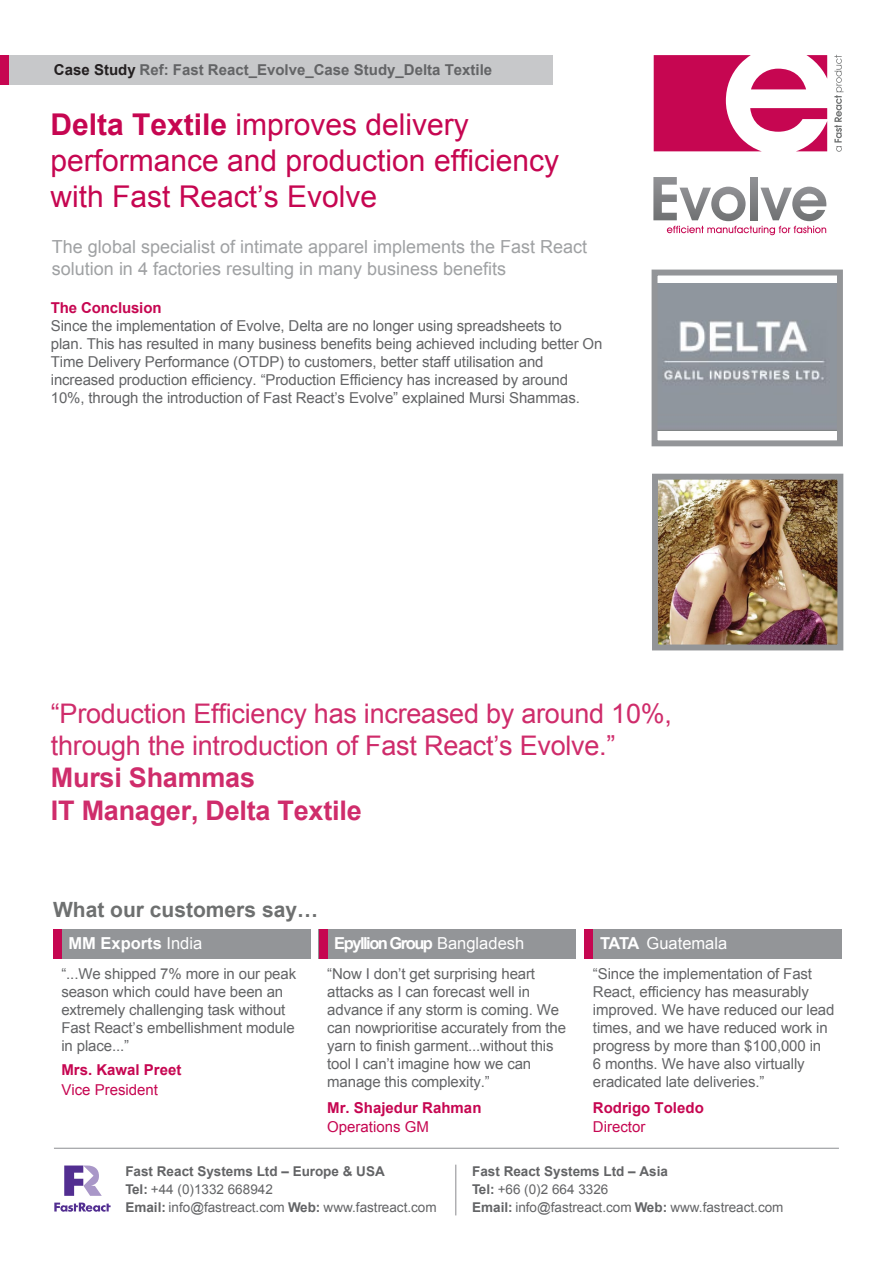
<style>
.page{position:relative;width:893px;height:1263px;background:#fff}
.page>*{position:absolute;margin:0;border:0;box-sizing:border-box;transform-origin:0 0}
.t1{font:30px/36px "Arial";color:#c60651}
.t2{font:27px/32.4px "Arial";letter-spacing:-.01em;color:#cf2c6b}
.t3{font:700 27px/32.4px "Arial";letter-spacing:-.01em;color:#cf2c6b}
.t4{font:700 21px "Arial";color:#6e7070}
.t5{font:18px/21.6px "Arial";color:#9fa1a3}
.t6{font:700 16.5px "Arial";letter-spacing:-.09em;color:#fff}
.t7{font:700 16.5px "Arial";color:#fff}
.t8{font:16.5px "Arial";color:#fff}
.t9{font:15px/18px "Arial";letter-spacing:-.01em;color:#636466}
.t10{font:700 15px "Arial";color:#c60651}
.t11{font:700 15px "Arial";color:#636466}
.t12{font:15px "Arial";color:#c60651}
.t13{font:13.5px/18px "Arial";color:#636466}
.s1{color:#231f20}
.s2{font-weight:700}
.s3{font-weight:400}
</style>
<div class="page">
<img style="left:659px;top:481px;width:177px;height:162px">
<img style="left:659px;top:284px;width:177px;height:147px">
<div style="left:53px;top:929px;width:257px;height:30px;background:#939598"></div>
<div style="left:0;top:55px;width:553px;height:30px;background:#c7c8ca"></div>
<div style="left:0;top:55px;width:8px;height:30px;background:#c60651"></div>
<div style="left:652px;top:270px;width:191px;height:176px;border:6px solid #939598"></div>
<div style="left:53px;top:929px;width:8px;height:30px;background:#c60651"></div>
<div style="left:319px;top:929px;width:257px;height:30px;background:#939598"></div>
<div style="left:319px;top:929px;width:8px;height:30px;background:#c60651"></div>
<div style="left:584px;top:929px;width:258px;height:30px;background:#939598"></div>
<div style="left:584px;top:929px;width:9px;height:30px;background:#c60651"></div>
<svg style="left:54px;top:1202px;width:57px;height:10px"></svg>
<svg style="left:64px;top:1165px;width:38px;height:31px"></svg>
<hr style="left:54px;top:1148px;width:785px;height:1px;background:#939598">
<hr style="left:455px;top:1165px;width:1px;height:50px;background:#919195">
<svg style="left:654px;top:55px;width:174px;height:96px"></svg>
<svg style="left:834px;top:55px;width:9px;height:97px"></svg>
<svg style="left:653px;top:177px;width:173px;height:58px"></svg>
<div style="left:652px;top:474px;width:191px;height:176px;border:6px solid #939598"></div>
<p class="t11" style="left:54px;top:60px;width:440px"><span class="s1">Case Study</span> Ref: Fast React_Evolve_Case Study_Delta Textile</p>
<h1 class="t1" style="left:50px;top:107px;width:510px"><span class="s2">Delta Textile</span> improves delivery performance and production efficiency with Fast React’s Evolve</h1>
<p class="t5" style="left:52px;top:236px;width:537px">The global specialist of intimate apparel implements the Fast React solution in 4 factories resulting in many business benefits</p>
<p class="t10" style="left:51px;top:297px;width:112px">The Conclusion</p>
<p class="t9" style="left:51px;top:316px;width:553px">Since the implementation of Evolve, Delta are no longer using spreadsheets to<br>plan. This has resulted in many business benefits being achieved including better On Time Delivery Performance (OTDP) to customers, better staff utilisation and increased production efficiency. “Production Efficiency has increased by around 10%, through the introduction of Fast React’s Evolve” explained Mursi Shammas.</p>
<h2 class="t2" style="left:51px;top:697px;width:623px">“Production Efficiency has increased by around 10%, through the introduction of Fast React’s Evolve.”</h2>
<h2 class="t3" style="left:51px;top:762px;width:312px">Mursi Shammas<br>IT Manager, Delta Textile</h2>
<h3 class="t4" style="left:53px;top:895px;width:266px">What our customers say…</h3>
<p class="t7" style="left:68px;top:933px;width:135px">MM Exports <span class="s3">India</span></p>
<p class="t9" style="left:61px;top:965px;width:236px">“...We shipped 7% more in our peak season which could have been an extremely challenging task without<br>Fast React’s embellishment module in place...”</p>
<p class="t10" style="left:61px;top:1060px;width:122px">Mrs. Kawal Preet</p>
<p class="t12" style="left:61px;top:1080px;width:98px">Vice President</p>
<p class="t6" style="left:334px;top:933px;width:191px">Epyllion Group <span class="s3">Bangladesh</span></p>
<p class="t9" style="left:327px;top:965px;width:240px">“Now I don’t get surprising heart attacks as I can forecast well in advance if any storm is coming. We can nowprioritise accurately from the yarn to finish garment...without this tool I can’t imagine how we can manage this complexity.”</p>
<p class="t10" style="left:327px;top:1098px;width:156px">Mr. Shajedur Rahman</p>
<p class="t12" style="left:327px;top:1117px;width:103px">Operations GM</p>
<p class="t8" style="left:600px;top:933px;width:129px"><span class="s2">TATA</span> Guatemala</p>
<p class="t9" style="left:593px;top:965px;width:243px">“Since the implementation of Fast React, efficiency has measurably improved. We have reduced our lead times, and we have reduced work in progress by more than $100,000 in<br>6 months. We have also virtually eradicated late deliveries.”</p>
<p class="t10" style="left:593px;top:1098px;width:112px">Rodrigo Toledo</p>
<p class="t12" style="left:593px;top:1117px;width:54px">Director</p>
<p class="t13" style="left:125px;top:1162px;width:313px"><span class="s2">Fast React Systems Ltd – Europe &amp; USA<br>Tel:</span> +44 (0)1332 668942<br><span class="s2">Email:</span> info@fastreact.com <span class="s2">Web:</span> www.fastreact.com</p>
<p class="t13" style="left:472px;top:1162px;width:313px"><span class="s2">Fast React Systems Ltd – Asia<br>Tel:</span> +66 (0)2 664 3326<br><span class="s2">Email:</span> info@fastreact.com <span class="s2">Web:</span> www.fastreact.com</p>
</div>
